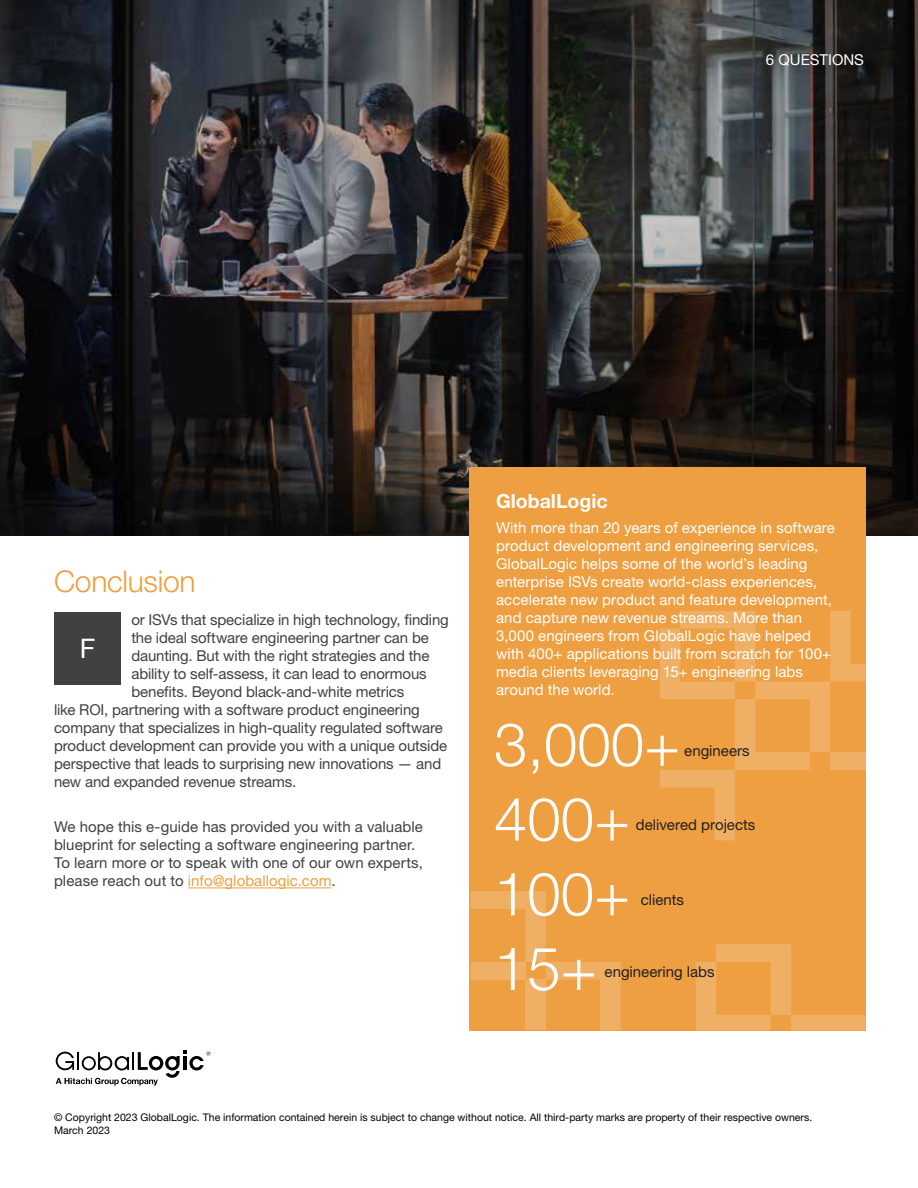
<style>
.page{position:relative;width:918px;height:1188px;background:#fff}
.page>*{position:absolute;margin:0;border:0;box-sizing:border-box;transform-origin:0 0}
.Factoid_46_50{font:300 60px "Helvetica Neue LT Pro";color:#fff}
.Body_subheadline_16{font:300 30px "Helvetica Neue LT Pro";letter-spacing:-.01em;color:#ee9f41}
.TOC_body_level_2{font:27px "Helvetica Neue LT Pro";color:#fff}
.Body_header_semibold{font:700 19.5px "Helvetica Neue LT Pro";color:#fff}
.Body_text_last_10_12{font:15px/18px "Helvetica Neue LT Pro";letter-spacing:-.01em;color:#414042}
.Body_text_10_12{font:15px/18px "Helvetica Neue LT Pro";letter-spacing:.005em;color:#fff}
.Figure_caption_8_10{font:15px "Helvetica Neue LT Pro";color:#231f20}
.Descriptor_10_11_5{font:15px "Helvetica Neue LT Pro";color:#fff}
.Copyright_7_9{font:10.5px/13.5px "Helvetica Neue LT Pro";color:#000}
.s1{color:#ee9f41}
</style>
<div class="page">
<img style="left:0;top:0;width:918px;height:536px">
<div style="left:469px;top:467px;width:397px;height:563px;background:#ee9f41"></div>
<svg style="left:660px;top:611px;width:206px;height:229px"></svg>
<div style="left:830px;top:752px;width:36px;height:18px;background:#efb065"></div>
<svg style="left:696px;top:944px;width:170px;height:86px"></svg>
<svg style="left:471px;top:891px;width:150px;height:139px"></svg>
<div style="left:525px;top:980px;width:21px;height:50px;background:#efb065"></div>
<div style="left:471px;top:962px;width:54px;height:18px;background:#efb065"></div>
<hr style="left:188px;top:888px;width:143px;height:1px;background:#ee9f41">
<div style="left:54px;top:612px;width:67px;height:73px;background:#414042"></div>
<svg style="left:56px;top:1050px;width:154px;height:36px"></svg>
<p class="Descriptor_10_11_5" style="left:766px;top:50px;width:100px">6 QUESTIONS</p>
<p class="Body_subheadline_16" style="left:54px;top:563px;width:143px">Conclusion</p>
<p class="Body_text_last_10_12" style="left:131px;top:610px;width:319px">or ISVs that specialize in high technology, finding</p>
<p class="Body_text_last_10_12" style="left:131px;top:628px;width:299px">the ideal software engineering partner can be</p>
<p class="Body_text_last_10_12" style="left:131px;top:646px;width:300px">daunting. But with the right strategies and the</p>
<p class="Body_text_last_10_12" style="left:131px;top:664px;width:297px">ability to self-assess, it can lead to enormous</p>
<p class="Body_text_last_10_12" style="left:131px;top:682px;width:275px">benefits. Beyond black-and-white metrics</p>
<p class="Body_text_last_10_12" style="left:54px;top:700px;width:367px">like ROI, partnering with a software product engineering</p>
<p class="Body_text_last_10_12" style="left:54px;top:718px;width:391px">company that specializes in high-quality regulated software</p>
<p class="Body_text_last_10_12" style="left:54px;top:736px;width:395px">product development can provide you with a unique outside</p>
<p class="Body_text_last_10_12" style="left:54px;top:754px;width:389px">perspective that leads to surprising new innovations — and</p>
<p class="Body_text_last_10_12" style="left:54px;top:772px;width:244px">new and expanded revenue streams.</p>
<p class="Body_text_last_10_12" style="left:54px;top:817px;width:370px">We hope this e-guide has provided you with a valuable blueprint for selecting a software engineering partner.<br>To learn more or to speak with one of our own experts, please reach out to <span class="s1">info@globallogic.com</span>.</p>
<p class="TOC_body_level_2" style="left:80px;top:632px;width:17px">F</p>
<p class="Body_header_semibold" style="left:496px;top:489px;width:113px">GlobalLogic</p>
<p class="Body_text_10_12" style="left:496px;top:518px;width:340px">With more than 20 years of experience in software product development and engineering services, GlobalLogic helps some of the world’s leading enterprise ISVs create world-class experiences, accelerate new product and feature development, and capture new revenue streams. More than 3,000 engineers from GlobalLogic have helped with 400+ applications built from scratch for 100+ media clients leveraging 15+ engineering labs around the world.</p>
<p class="Factoid_46_50" style="left:494px;top:708px;width:188px">3,000+</p>
<p class="Figure_caption_8_10" style="left:684px;top:741px;width:67px">engineers</p>
<p class="Factoid_46_50" style="left:494px;top:783px;width:138px">400+</p>
<p class="Figure_caption_8_10" style="left:636px;top:816px;width:121px">delivered projects</p>
<p class="Factoid_46_50" style="left:494px;top:857px;width:138px">100+</p>
<p class="Figure_caption_8_10" style="left:641px;top:890px;width:45px">clients</p>
<p class="Factoid_46_50" style="left:494px;top:932px;width:104px">15+</p>
<p class="Figure_caption_8_10" style="left:605px;top:963px;width:112px">engineering labs</p>
<p class="Copyright_7_9" style="left:54px;top:1110px;width:760px">© Copyright 2023 GlobalLogic. The information contained herein is subject to change without notice. All third-party marks are property of their respective owners.<br>March 2023</p>
</div>
